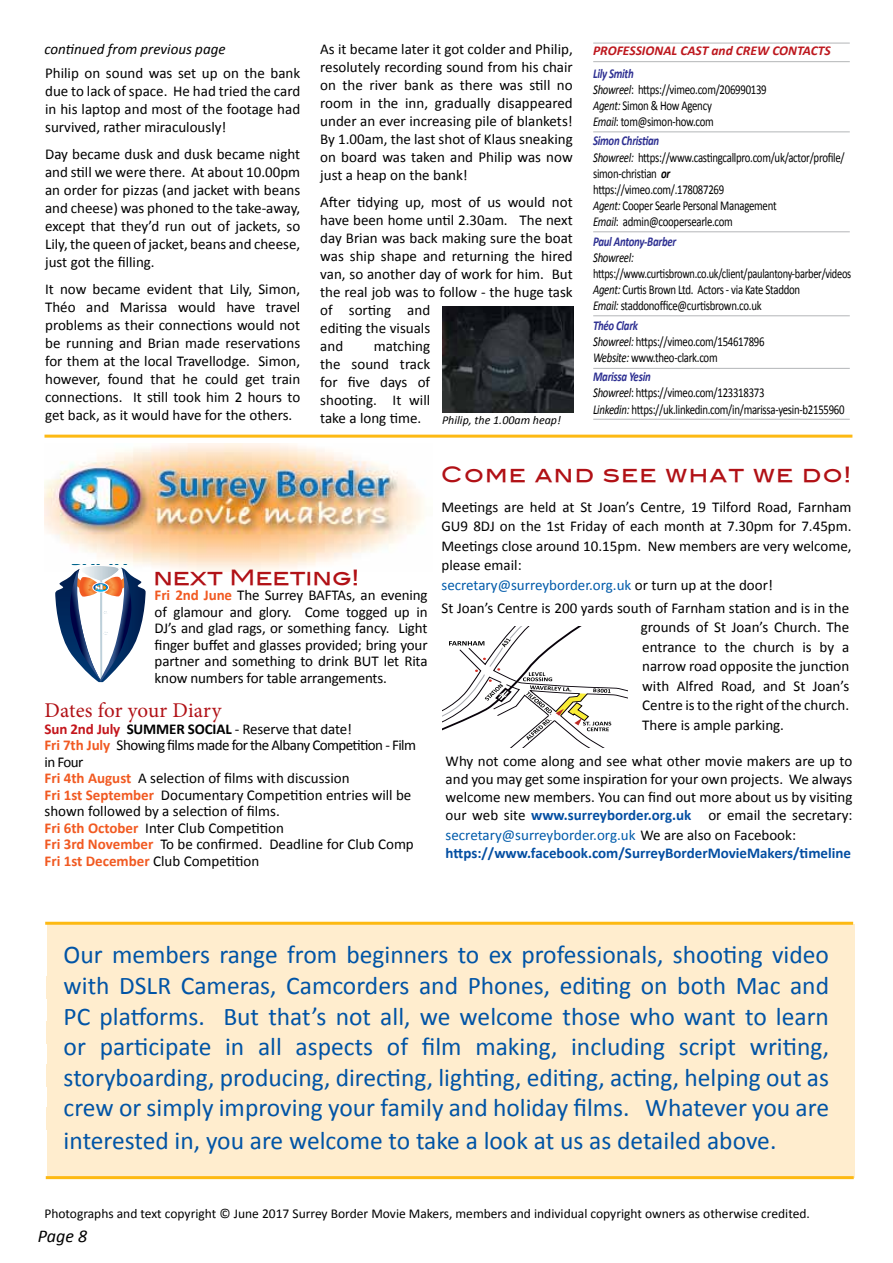
<style>
.page{position:relative;width:893px;height:1263px;background:#fff}
.page>*{position:absolute;margin:0;border:0;box-sizing:border-box;transform-origin:0 0}
.t1{font:25.5px/30.9px "Calibri";color:#0054a6;text-align:justify}
.t2{font:21px "Blair Md ITCTT Medium";letter-spacing:.06em;color:#b11116}
.t3{font:21px "Minion Pro";letter-spacing:.005em;color:#b11116}
.t4{font:21px "Blair Md ITCTT Medium";color:#b11116}
.t5{font:italic 18px "Calibri";color:#000}
.t6{font:700 16.95px "Myriad";color:#00648b;scale:1.16 1}
.t7{font:15px/18px "Calibri";color:#000;text-align:justify}
.t8{font:700 15px/18px "Calibri";color:#034ea2}
.t9{font:italic 15px "Calibri";color:#000}
.t10{font:13.5px/16.2px "Calibri";letter-spacing:-.025em;color:#000;scale:.8 1}
.t11{font:13.5px/16.2px "Calibri";letter-spacing:-.025em;color:#000;scale:.77 1}
.t12{font:13.5px "Calibri";color:#000}
.t13{font:italic 700 13.5px "Calibri";color:#bd171d}
.t14{font:italic 700 13.5px "Calibri";letter-spacing:-.025em;color:#2e3092;scale:.8 1}
.t15{font:italic 13.5px "Calibri";letter-spacing:-.025em;color:#000;scale:.8 1}
.t16{font:italic 12px "Calibri";color:#000}
.s1{font-weight:700;font-style:italic;color:#2e3092}
.s2{font-style:italic}
.s3{font-weight:700;font-style:italic}
.s4{font-weight:700;color:#f15a22}
.s5{font-weight:700;color:#c4161c}
.s6{font-weight:700}
.s7{color:#005baa}
.s8{font-weight:700;color:#034ea2}
.s9{font-weight:400;color:#005baa}
.s10{font-weight:400;color:#000}
</style>
<div class="page">
<img style="left:45px;top:443px;width:379px;height:129px">
<svg style="left:442px;top:627px;width:185px;height:121px"></svg>
<hr style="left:593px;top:419px;width:257px;height:1px;background:#bcbec0">
<hr style="left:593px;top:61px;width:257px;height:1px;background:#bcbec0">
<hr style="left:593px;top:131px;width:257px;height:1px;background:#bcbec0">
<hr style="left:593px;top:231px;width:257px;height:1px;background:#bcbec0">
<hr style="left:593px;top:315px;width:257px;height:1px;background:#bcbec0">
<hr style="left:593px;top:368px;width:257px;height:1px;background:#bcbec0">
<hr style="left:593px;top:43px;width:257px;height:1px;background:#bcbec0">
<hr style="left:45px;top:435px;width:807px;height:3px;background:#fdb913">
<div style="left:47px;top:925px;width:808px;height:253px;background:#ffedce"></div>
<div style="left:46px;top:1063px;width:808px;height:23px;background:#ffedce"></div>
<div style="left:46px;top:1107px;width:808px;height:23px;background:#ffedce"></div>
<div style="left:46px;top:1021px;width:808px;height:23px;background:#ffedce"></div>
<div style="left:46px;top:975px;width:808px;height:23px;background:#ffedce"></div>
<hr style="left:45px;top:922px;width:808px;height:3px;background:#fdb913">
<hr style="left:46px;top:1176px;width:808px;height:3px;background:#fdb913">
<img style="left:442px;top:306px;width:131px;height:106px">
<svg style="left:55px;top:566px;width:91px;height:117px"></svg>
<p class="t9" style="left:45px;top:39px;width:183px">continued from previous page</p>
<p class="t7" style="left:45px;top:63px;width:257px">Philip on sound was set up on the bank due to lack of space. He had tried the card in his laptop and most of the footage had survived, rather miraculously!</p>
<p class="t7" style="left:45px;top:144px;width:257px">Day became dusk and dusk became night and still we were there. At about 10.00pm an order for pizzas (and jacket with beans and cheese) was phoned to the take-away, except that they’d run out of jackets, so Lily, the queen of jacket, beans and cheese, just got the filling.</p>
<p class="t7" style="left:45px;top:279px;width:257px">It now became evident that Lily, Simon, Théo and Marissa would have travel problems as their connections would not be running and Brian made reservations for them at the local Travellodge. Simon, however, found that he could get train connections. It still took him 2 hours to get back, as it would have for the others.</p>
<p class="t7" style="left:320px;top:39px;width:254px">As it became later it got colder and Philip, resolutely recording sound from his chair on the river bank as there was still no room in the inn, gradually disappeared under an ever increasing pile of blankets!<br>By 1.00am, the last shot of Klaus sneaking on board was taken and Philip was now just a heap on the bank!</p>
<p class="t7" style="left:320px;top:192px;width:254px;text-align:left">After tidying up, most of us would not have been home until 2.30am. The next day Brian was back making sure the boat was ship shape and returning the hired van, so another day of work for him. But the real job was to follow - the huge task of sorting and<br>editing the visuals<br>and</p>
<p class="t7" style="left:320px;top:336px;width:111px;text-indent:53px">matching the sound track for five days of shooting. It will take a long time.</p>
<p class="t16" style="left:442px;top:412px;width:120px">Philip, the 1.00am heap!</p>
<p class="t13" style="left:593px;top:42px;width:239px">PROFESSIONAL CAST and CREW CONTACTS</p>
<p class="t10" style="left:593px;top:64px;width:219px"><span class="s1">Lily Smith<br></span><span class="s2">Showreel</span>: https://vimeo.com/206990139<br><span class="s2">Agent:</span> Simon &amp; How Agency<br><span class="s2">Email</span>: tom@simon-how.com</p>
<p class="t10" style="left:593px;top:132px;width:316px"><span class="s1">Simon Christian<br></span><span class="s2">Showreel:</span> https://www.castingcallpro.com/uk/actor/profile/ simon-christian <span class="s3">or<br></span>https://vimeo.com/.178087269<br><span class="s2">Agent:</span> Cooper Searle Personal Management<br><span class="s2">Email</span>: admin@coopersearle.com</p>
<p class="t14" style="left:593px;top:233px;width:106px">Paul Antony-Barber</p>
<p class="t15" style="left:593px;top:249px;width:53px">Showreel:</p>
<p class="t11" style="left:593px;top:265px;width:337px">https://www.curtisbrown.co.uk/client/paulantony-barber/videos<br><span class="s2">Agent:</span> Curtis Brown Ltd. Actors - via Kate Staddon<br><span class="s2">Email:</span> staddonoffice@curtisbrown.co.uk</p>
<p class="t10" style="left:593px;top:316px;width:216px"><span class="s1">Théo Clark<br></span><span class="s2">Showreel:</span> https://vimeo.com/154617896<br><span class="s2">Website:</span> www.theo-clark.com</p>
<p class="t10" style="left:593px;top:368px;width:316px"><span class="s1">Marissa Yesin<br></span><span class="s2">Showreel</span>: https://vimeo.com/123318373<br><span class="s2">Linkedin:</span> https://uk.linkedin.com/in/marissa-yesin-b2155960</p>
<h2 class="t2" style="left:441px;top:457px;width:412px">Come and see what we do!</h2>
<p class="t6" style="left:71px;top:550px;width:51px">BAFTA</p>
<h2 class="t4" style="left:153px;top:560px;width:207px">next Meeting!</h2>
<p class="t7" style="left:155px;top:586px;width:274px;line-height:16.5px"><span class="s4">Fri 2nd June</span> The Surrey BAFTAs, an evening of glamour and glory. Come togged up in DJ’s and glad rags, or something fancy. Light finger buffet and glasses provided; bring your partner and something to drink BUT let Rita know numbers for table arrangements.</p>
<h2 class="t3" style="left:45px;top:696px;width:178px">Dates for your Diary</h2>
<p class="t7" style="left:45px;top:720px;width:373px;line-height:16.5px;text-align:left"><span class="s5">Sun 2nd July</span> <span class="s6">SUMMER SOCIAL</span> - Reserve that date!<br><span class="s4">Fri 7th July</span> Showing films made for the Albany Competition - Film in Four<br><span class="s4">Fri 4th August</span> A selection of films with discussion<br><span class="s4">Fri 1st September</span> Documentary Competition entries will be shown followed by a selection of films.<br><span class="s4">Fri 6th October</span> Inter Club Competition<br><span class="s4">Fri 3rd November</span> To be confirmed. Deadline for Club Comp <span class="s4">Fri 1st December</span> Club Competition</p>
<p class="t7" style="left:441px;top:496px;width:412px;line-height:19.5px;text-align:left">Meetings are held at St Joan’s Centre, 19 Tilford Road, Farnham GU9 8DJ on the 1st Friday of each month at 7.30pm for 7.45pm.<br>Meetings close around 10.15pm. New members are very welcome, please email:<br><span class="s7">secretary@surreyborder.org.uk</span> or turn up at the door!</p>
<p class="t7" style="left:641px;top:597px;width:210px;line-height:19.5px;text-indent:-199px">St Joan’s Centre is 200 yards south of Farnham station and is in the grounds of St Joan’s Church. The entrance to the church is by a narrow road opposite the junction with Alfred Road, and St Joan’s Centre is to the right of the church.<br>There is ample parking.</p>
<p class="t7" style="left:446px;top:751px;width:408px">Why not come along and see what other movie makers are up to and you may get some inspiration for your own projects. We always welcome new members. You can find out more about us by visiting our web site <span class="s8">www.surreyborder.org.uk</span> or email the secretary:</p>
<p class="t8" style="left:446px;top:825px;width:407px"><span class="s9">secretary@surreyborder.org.uk</span> <span class="s10">We are also on Facebook: </span>https://www.facebook.com/SurreyBorderMovieMakers/timeline</p>
<p class="t1" style="left:64px;top:938px;width:767px">Our members range from beginners to ex professionals, shooting video with DSLR Cameras, Camcorders and Phones, editing on both Mac and PC platforms. But that’s not all, we welcome those who want to learn or participate in all aspects of film making, including script writing, storyboarding, producing, directing, lighting, editing, acting, helping out as crew or simply improving your family and holiday films. Whatever you are interested in, you are welcome to take a look at us as detailed above.</p>
<p class="t12" style="left:44px;top:1205px;width:767px">Photographs and text copyright © June 2017 Surrey Border Movie Makers, members and individual copyright owners as otherwise credited.</p>
<p class="t5" style="left:38px;top:1224px;width:51px">Page 8</p>
</div>
